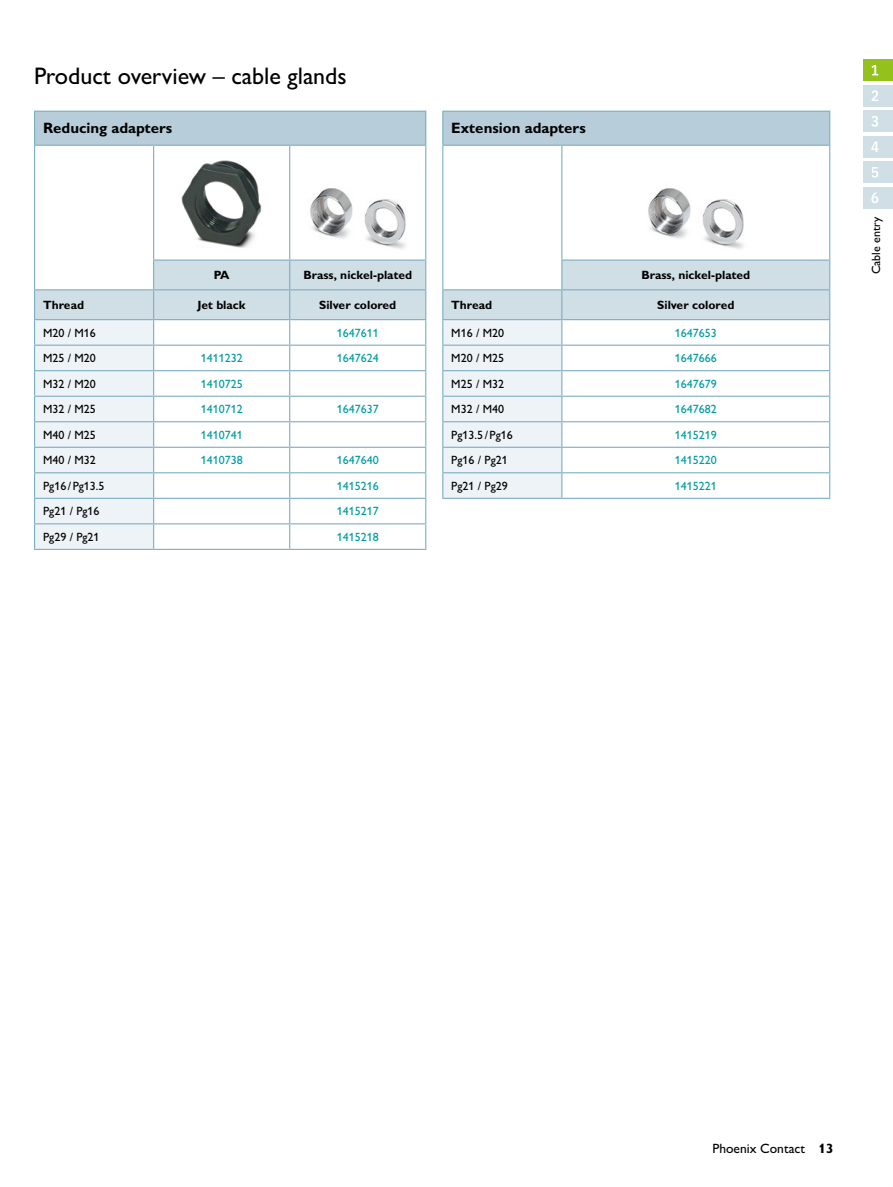
<style>
.page{position:relative;width:893px;height:1187px;background:#fff}
.page>*{position:absolute;margin:0;border:0;box-sizing:border-box;transform-origin:0 0}
.t1{font:24px "Px C Gill Alt One";color:#000}
.t2{font:700 15px "Px C Gill Alt One";color:#000}
.t3{font:13.5px "Px C Gill Alt One";color:#000}
.t4{font:12px "Px C Gill Alt One";color:#000}
.t5{font:12px "Px C Gill Alt One";color:#009ba3}
.t6{font:700 12px "Px C Gill Alt One";color:#000}
.s1{font-weight:700}
</style>
<div class="page">
<div style="left:35px;top:111px;width:391px;height:34px;background:#b7ceda"></div>
<hr style="left:153px;top:259px;width:137px;height:1px;background:#7daec1">
<hr style="left:290px;top:259px;width:136px;height:1px;background:#7daec1">
<hr style="left:154px;top:549px;width:136px;height:1px;background:#7daec1">
<hr style="left:290px;top:549px;width:136px;height:1px;background:#7daec1">
<hr style="left:34px;top:111px;width:120px;height:1px;background:#7daec1">
<hr style="left:34px;top:112px;width:1px;height:33px;background:#7daec1">
<hr style="left:154px;top:111px;width:136px;height:1px;background:#7daec1">
<hr style="left:290px;top:111px;width:136px;height:1px;background:#7daec1">
<hr style="left:154px;top:145px;width:136px;height:1px;background:#7daec1">
<hr style="left:290px;top:145px;width:136px;height:1px;background:#7daec1">
<hr style="left:289px;top:146px;width:1px;height:113px;background:#7daec1">
<hr style="left:425px;top:146px;width:1px;height:113px;background:#7daec1">
<hr style="left:34px;top:145px;width:120px;height:1px;background:#7daec1">
<hr style="left:34px;top:146px;width:1px;height:114px;background:#7daec1">
<hr style="left:153px;top:146px;width:1px;height:113px;background:#7daec1">
<hr style="left:34px;top:549px;width:120px;height:1px;background:#7daec1">
<hr style="left:425px;top:112px;width:1px;height:33px;background:#7daec1">
<svg style="left:34px;top:260px;width:392px;height:289px"></svg>
<img style="left:181px;top:160px;width:81px;height:88px">
<img style="left:310px;top:188px;width:96px;height:61px">
<div style="left:443px;top:111px;width:387px;height:34px;background:#b7ceda"></div>
<hr style="left:561px;top:259px;width:269px;height:1px;background:#7daec1">
<hr style="left:562px;top:497px;width:268px;height:2px;background:#7daec1">
<hr style="left:442px;top:111px;width:120px;height:1px;background:#7daec1">
<hr style="left:442px;top:112px;width:1px;height:33px;background:#7daec1">
<hr style="left:562px;top:111px;width:268px;height:1px;background:#7daec1">
<hr style="left:562px;top:145px;width:268px;height:1px;background:#7daec1">
<hr style="left:829px;top:146px;width:1px;height:113px;background:#7daec1">
<hr style="left:442px;top:145px;width:120px;height:1px;background:#7daec1">
<hr style="left:442px;top:146px;width:1px;height:114px;background:#7daec1">
<hr style="left:561px;top:146px;width:1px;height:113px;background:#7daec1">
<hr style="left:442px;top:497px;width:120px;height:2px;background:#7daec1">
<hr style="left:829px;top:112px;width:1px;height:33px;background:#7daec1">
<svg style="left:442px;top:260px;width:388px;height:238px"></svg>
<img style="left:648px;top:188px;width:96px;height:61px">
<div style="left:863px;top:60px;width:30px;height:21px;background:#94c11c"></div>
<svg style="left:871px;top:65px;width:7px;height:10px"></svg>
<div style="left:863px;top:85px;width:30px;height:21px;background:#d0dee6"></div>
<svg style="left:871px;top:90px;width:7px;height:11px"></svg>
<div style="left:863px;top:111px;width:30px;height:21px;background:#d0dee6"></div>
<svg style="left:871px;top:116px;width:7px;height:11px"></svg>
<div style="left:863px;top:136px;width:30px;height:21px;background:#d0dee6"></div>
<svg style="left:871px;top:141px;width:7px;height:11px"></svg>
<div style="left:863px;top:162px;width:30px;height:21px;background:#d0dee6"></div>
<svg style="left:872px;top:167px;width:6px;height:11px"></svg>
<div style="left:863px;top:187px;width:30px;height:21px;background:#d0dee6"></div>
<svg style="left:871px;top:192px;width:7px;height:11px"></svg>
<h1 class="t1" style="left:34px;top:62px;width:314px">Product overview – cable glands</h1>
<p class="t2" style="left:43px;top:119px;width:131px">Reducing adapters</p>
<p class="t2" style="left:451px;top:119px;width:136px">Extension adapters</p>
<p class="t6" style="left:214px;top:267px;width:17px">PA</p>
<p class="t6" style="left:303px;top:267px;width:110px">Brass, nickel-plated</p>
<p class="t6" style="left:641px;top:267px;width:110px">Brass, nickel-plated</p>
<p class="t4" style="left:869px;top:274px;width:59px;rotate:-90deg">Cable entry</p>
<p class="t6" style="left:43px;top:297px;width:42px">Thread</p>
<p class="t6" style="left:198px;top:297px;width:50px">Jet black</p>
<p class="t6" style="left:319px;top:297px;width:79px">Silver colored</p>
<p class="t4" style="left:43px;top:325px;width:54px">M20 / M16</p>
<p class="t5" style="left:337px;top:325px;width:43px">1647611</p>
<p class="t4" style="left:43px;top:351px;width:54px">M25 / M20</p>
<p class="t5" style="left:201px;top:351px;width:43px">1411232</p>
<p class="t5" style="left:337px;top:351px;width:43px">1647624</p>
<p class="t4" style="left:43px;top:376px;width:54px">M32 / M20</p>
<p class="t5" style="left:201px;top:376px;width:43px">1410725</p>
<p class="t4" style="left:43px;top:402px;width:54px">M32 / M25</p>
<p class="t5" style="left:201px;top:402px;width:43px">1410712</p>
<p class="t5" style="left:337px;top:402px;width:43px">1647637</p>
<p class="t4" style="left:43px;top:427px;width:54px">M40 / M25</p>
<p class="t5" style="left:201px;top:427px;width:43px">1410741</p>
<p class="t4" style="left:43px;top:453px;width:54px">M40 / M32</p>
<p class="t5" style="left:201px;top:453px;width:43px">1410738</p>
<p class="t5" style="left:337px;top:453px;width:43px">1647640</p>
<p class="t4" style="left:43px;top:478px;width:63px">Pg16 /Pg13.5</p>
<p class="t5" style="left:337px;top:478px;width:43px">1415216</p>
<p class="t4" style="left:43px;top:504px;width:58px">Pg21 / Pg16</p>
<p class="t5" style="left:337px;top:504px;width:43px">1415217</p>
<p class="t4" style="left:43px;top:529px;width:58px">Pg29 / Pg21</p>
<p class="t5" style="left:337px;top:529px;width:43px">1415218</p>
<p class="t6" style="left:451px;top:297px;width:42px">Thread</p>
<p class="t6" style="left:657px;top:297px;width:79px">Silver colored</p>
<p class="t4" style="left:451px;top:325px;width:54px">M16 / M20</p>
<p class="t5" style="left:675px;top:325px;width:43px">1647653</p>
<p class="t4" style="left:451px;top:351px;width:54px">M20 / M25</p>
<p class="t5" style="left:675px;top:351px;width:43px">1647666</p>
<p class="t4" style="left:451px;top:376px;width:54px">M25 / M32</p>
<p class="t5" style="left:675px;top:376px;width:43px">1647679</p>
<p class="t4" style="left:451px;top:402px;width:54px">M32 / M40</p>
<p class="t5" style="left:675px;top:402px;width:43px">1647682</p>
<p class="t4" style="left:451px;top:427px;width:63px">Pg13.5/Pg16</p>
<p class="t5" style="left:675px;top:427px;width:43px">1415219</p>
<p class="t4" style="left:451px;top:453px;width:58px">Pg16 / Pg21</p>
<p class="t5" style="left:675px;top:453px;width:43px">1415220</p>
<p class="t4" style="left:451px;top:478px;width:58px">Pg21 / Pg29</p>
<p class="t5" style="left:675px;top:478px;width:43px">1415221</p>
<p class="t3" style="left:712px;top:1140px;width:122px">Phoenix Contact <span class="s1">13</span></p>
</div>
